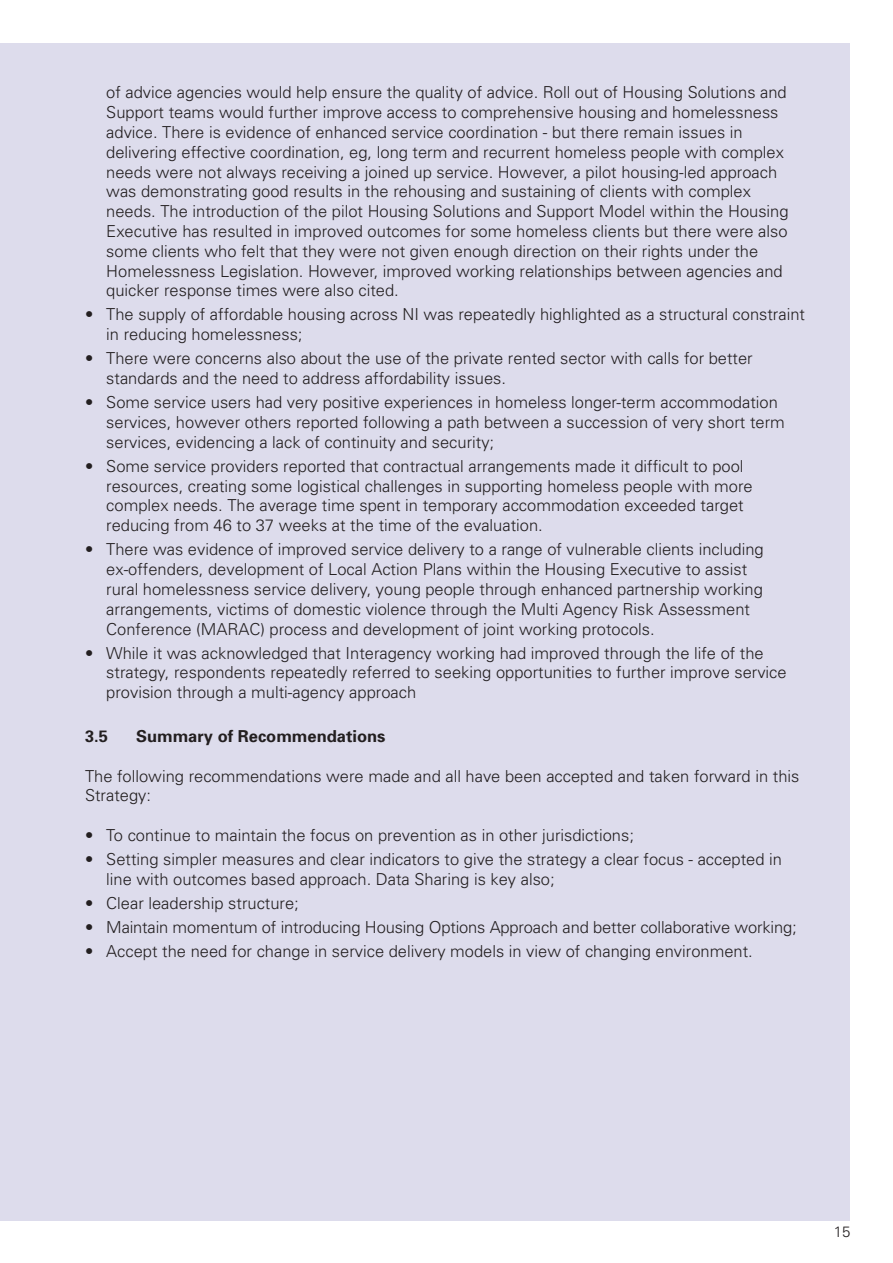
<style>
.page{position:relative;width:893px;height:1263px;background:#fff}
.page>*{position:absolute;margin:0;border:0;box-sizing:border-box;transform-origin:0 0}
.P_Body_bullet{font:300 16.5px/19.8px "Univers";color:#231f20}
.P_Body{font:300 16.5px/19.8px "Univers";color:#231f20}
.P_Subhead_tab{font:700 16.5px "Univers";color:#231f20}
.t1{font:300 15px "Univers";color:#231f20}
</style>
<div class="page">
<div style="left:0;top:43px;width:850px;height:1177px;background:#dddcec"></div>
<p class="P_Body_bullet" style="left:106px;top:82px;width:684px">of advice agencies would help ensure the quality of advice. Roll out of Housing Solutions and Support teams would further improve access to comprehensive housing and homelessness advice. There is evidence of enhanced service coordination - but there remain issues in delivering effective coordination, eg, long term and recurrent homeless people with complex needs were not always receiving a joined up service. However, a pilot housing-led approach was demonstrating good results in the rehousing and sustaining of clients with complex needs. The introduction of the pilot Housing Solutions and Support Model within the Housing Executive has resulted in improved outcomes for some homeless clients but there were also some clients who felt that they were not given enough direction on their rights under the Homelessness Legislation. However, improved working relationships between agencies and quicker response times were also cited.</p>
<p class="P_Body_bullet" style="left:106px;top:304px;width:700px;text-indent:-21px">• The supply of affordable housing across NI was repeatedly highlighted as a structural constraint in reducing homelessness;</p>
<p class="P_Body_bullet" style="left:106px;top:348px;width:648px;text-indent:-21px">• There were concerns also about the use of the private rented sector with calls for better standards and the need to address affordability issues.</p>
<p class="P_Body_bullet" style="left:106px;top:392px;width:680px;text-indent:-21px">• Some service users had very positive experiences in homeless longer-term accommodation services, however others reported following a path between a succession of very short term services, evidencing a lack of continuity and security;</p>
<p class="P_Body_bullet" style="left:106px;top:456px;width:648px;text-indent:-21px">• Some service providers reported that contractual arrangements made it difficult to pool resources, creating some logistical challenges in supporting homeless people with more complex needs. The average time spent in temporary accommodation exceeded target reducing from 46 to 37 weeks at the time of the evaluation.</p>
<p class="P_Body_bullet" style="left:106px;top:539px;width:659px;text-indent:-21px">• There was evidence of improved service delivery to a range of vulnerable clients including ex-offenders, development of Local Action Plans within the Housing Executive to assist rural homelessness service delivery, young people through enhanced partnership working arrangements, victims of domestic violence through the Multi Agency Risk Assessment Conference (MARAC) process and development of joint working protocols.</p>
<p class="P_Body_bullet" style="left:106px;top:642px;width:682px;text-indent:-21px">• While it was acknowledged that Interagency working had improved through the life of the strategy, respondents repeatedly referred to seeking opportunities to further improve service provision through a multi-agency approach</p>
<p class="P_Subhead_tab" style="left:85px;top:725px;width:24px">3.5</p>
<p class="P_Subhead_tab" style="left:136px;top:725px;width:251px">Summary of Recommendations</p>
<p class="P_Body" style="left:85px;top:765px;width:716px">The following recommendations were made and all have been accepted and taken forward in this<br>Strategy:</p>
<p class="P_Body_bullet" style="left:85px;top:825px;width:550px">• To continue to maintain the focus on prevention as in other jurisdictions;</p>
<p class="P_Body_bullet" style="left:106px;top:849px;width:677px;text-indent:-21px">• Setting simpler measures and clear indicators to give the strategy a clear focus - accepted in line with outcomes based approach. Data Sharing is key also;</p>
<p class="P_Body_bullet" style="left:85px;top:893px;width:215px">• Clear leadership structure;</p>
<p class="P_Body_bullet" style="left:85px;top:917px;width:713px">• Maintain momentum of introducing Housing Options Approach and better collaborative working;</p>
<p class="P_Body_bullet" style="left:85px;top:941px;width:669px">• Accept the need for change in service delivery models in view of changing environment.</p>
<p class="t1" style="left:834px;top:1222px;width:18px">15</p>
</div>
